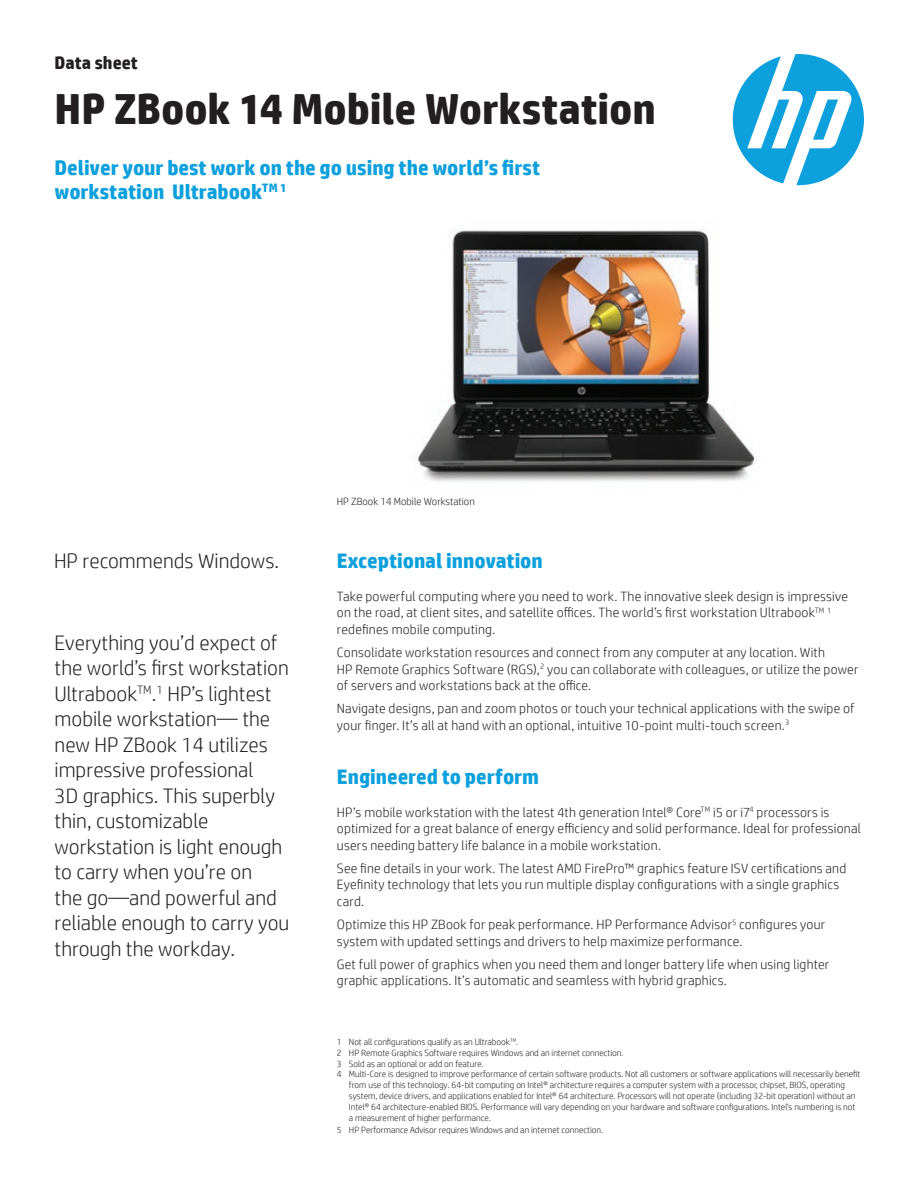
<style>
.page{position:relative;width:918px;height:1188px;background:#fff}
.page>*{position:absolute;margin:0;border:0;box-sizing:border-box;transform-origin:0 0}
.t1{font:700 43.5px "HP Simplified";letter-spacing:-.005em;color:#231f20}
.t2{font:300 21px/25.5px "HP Simplified";color:#231f20}
.t3{font:700 21px/24px "HP Simplified";letter-spacing:-.005em;color:#0ca0dd}
.t4{font:700 18px "HP Simplified";color:#231f20}
.t5{font:300 13.5px/16.5px "HP Simplified";letter-spacing:.015em;color:#231f20}
.t6{font:300 10.5px "HP Simplified";color:#231f20}
.t7{font:300 9px "HP Simplified";color:#231f20}
</style>
<div class="page">
<svg style="left:733px;top:54px;width:131px;height:131px"></svg>
<img style="left:413px;top:229px;width:342px;height:253px">
<h3 class="t4" style="left:55px;top:52px;width:85px">Data sheet</h3>
<h1 class="t1" style="left:55px;top:83px;width:603px">HP ZBook 14 Mobile Workstation</h1>
<h2 class="t3" style="left:55px;top:155px;width:487px">Deliver your best work on the go using the world’s first workstation Ultrabook<sup>TM</sup> <sup>1</sup></h2>
<h2 class="t2" style="left:54px;top:548px;width:227px">HP recommends Windows.</h2>
<p class="t2" style="left:55px;top:630px;width:236px">Everything you’d expect of the world’s first workstation<br>Ultrabook<sup>TM</sup>.<sup>1</sup> HP’s lightest mobile workstation— the new HP ZBook 14 utilizes impressive professional<br>3D graphics. This superbly thin, customizable workstation is light enough to carry when you’re on<br>the go—and powerful and reliable enough to carry you through the workday.</p>
<p class="t6" style="left:337px;top:495px;width:139px">HP ZBook 14 Mobile Workstation</p>
<h2 class="t3" style="left:337px;top:549px;width:207px">Exceptional innovation</h2>
<p class="t5" style="left:337px;top:588px;width:513px">Take powerful computing where you need to work. The innovative sleek design is impressive on the road, at client sites, and satellite offices. The world’s first workstation Ultrabook<sup>TM</sup> <sup>1 </sup>redefines mobile computing.</p>
<p class="t5" style="left:337px;top:644px;width:523px">Consolidate workstation resources and connect from any computer at any location. With<br>HP Remote Graphics Software (RGS),<sup>2</sup> you can collaborate with colleagues, or utilize the power of servers and workstations back at the office.</p>
<p class="t5" style="left:337px;top:700px;width:519px">Navigate designs, pan and zoom photos or touch your technical applications with the swipe of your finger. It’s all at hand with an optional, intuitive 10-point multi-touch screen.<sup>3</sup></p>
<h2 class="t3" style="left:337px;top:764px;width:204px">Engineered to perform</h2>
<p class="t5" style="left:337px;top:804px;width:526px">HP’s mobile workstation with the latest 4th generation Intel® Core<sup>TM</sup> i5 or i7<sup>4</sup> processors is optimized for a great balance of energy efficiency and solid performance. Ideal for professional users needing battery life balance in a mobile workstation.</p>
<p class="t5" style="left:337px;top:860px;width:511px">See fine details in your work. The latest AMD FirePro™ graphics feature ISV certifications and<br>Eyefinity technology that lets you run multiple display configurations with a single graphics card.</p>
<p class="t5" style="left:337px;top:916px;width:490px">Optimize this HP ZBook for peak performance. HP Performance Advisor<sup>5</sup> configures your system with updated settings and drivers to help maximize performance.</p>
<p class="t5" style="left:337px;top:956px;width:494px">Get full power of graphics when you need them and longer battery life when using lighter graphic applications. It’s automatic and seamless with hybrid graphics.</p>
<p class="t7" style="left:337px;top:1037px;width:183px">1 Not all configurations qualify as an Ultrabook<sup>TM</sup>.</p>
<p class="t7" style="left:337px;top:1048px;width:288px">2 HP Remote Graphics Software requires Windows and an internet connection.</p>
<p class="t7" style="left:337px;top:1059px;width:148px">3 Sold as an optional or add on feature.</p>
<p class="t7" style="left:337px;top:1069px;width:525px">4 Multi-Core is designed to improve performance of certain software products. Not all customers or software applications will necessarily benefit</p>
<p class="t7" style="left:349px;top:1080px;width:497px">from use of this technology. 64-bit computing on Intel® architecture requires a computer system with a processor, chipset, BIOS, operating</p>
<p class="t7" style="left:349px;top:1091px;width:508px">system, device drivers, and applications enabled for Intel® 64 architecture. Processors will not operate (including 32-bit operation) without an</p>
<p class="t7" style="left:349px;top:1102px;width:508px">Intel® 64 architecture-enabled BIOS. Performance will vary depending on your hardware and software configurations. Intel’s numbering is not</p>
<p class="t7" style="left:349px;top:1113px;width:143px">a measurement of higher performance.</p>
<p class="t7" style="left:337px;top:1125px;width:268px">5 HP Performance Advisor requires Windows and an internet connection.</p>
</div>
